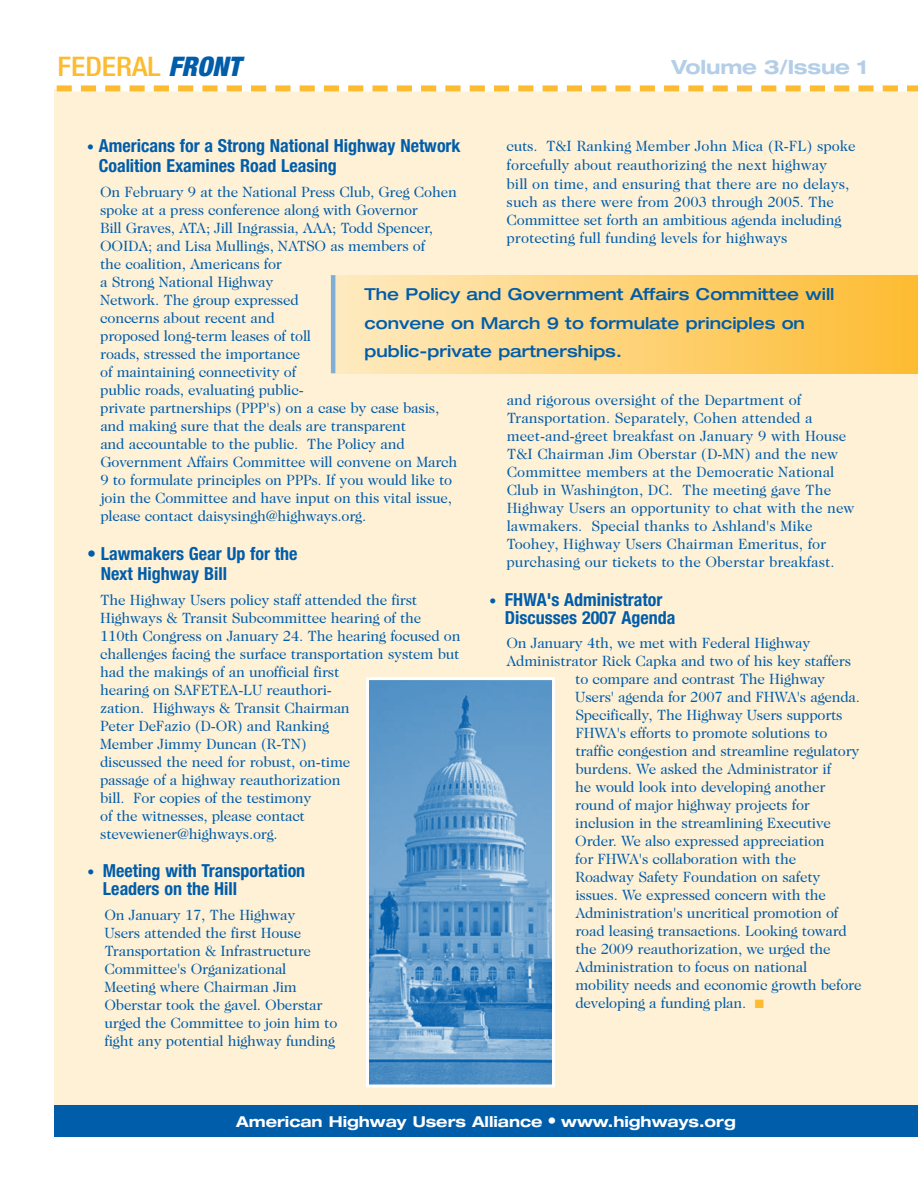
<style>
.page{position:relative;width:918px;height:1188px;background:#fff}
.page>*{position:absolute;margin:0;border:0;box-sizing:border-box;transform-origin:0 0}
.t1{font:500 condensed 27px "Helvetica Neue";color:#fdbb30;scale:1.1 1}
.t2{font:700 expanded 19.5px "Helvetica Neue LT Std";letter-spacing:-.01em;color:#b3cee6}
.t3{font:700 condensed 18px/19.5px "Helvetica Neue LT Std";color:#005daa}
.t4{font:500 expanded 16.5px/28.5px "Helvetica Neue LT Std";color:#005daa}
.t5{font:15px/18px "Caslon Two Twenty Four";letter-spacing:-.015em;color:#005daa}
.t6{font:700 expanded 15px "Helvetica Neue LT Std";color:#fff}
.s1{font-weight:900;font-style:italic;color:#005daa}
.s2{font-family:"Caslon Two Twenty Four";font-weight:400;font-stretch:normal;font-size:15px}
.s3{font-weight:500;font-stretch:condensed;font-size:18px}
</style>
<div class="page">
<div style="left:55px;top:89px;width:863px;height:1046px;background:#fff1d6"></div>
<svg style="left:57px;top:85px;width:861px;height:6px"></svg>
<div style="left:54px;top:1105px;width:864px;height:32px;background:#005daa"></div>
<img style="left:370px;top:681px;width:181px;height:403px">
<div style="left:366px;top:677px;width:189px;height:411px;border:3px solid #fff"></div>
<div style="left:333px;top:275px;width:585px;height:98px;background:linear-gradient(to right,#feeac1,#fdbc31)"></div>
<hr style="left:331px;top:275px;width:4px;height:98px;background:#80aed5">
<h1 class="t1" style="left:57px;top:50px;width:168px">FEDERAL <span class="s1">FRONT</span></h1>
<h2 class="t2" style="left:671px;top:54px;width:198px">Volume 3/Issue 1</h2>
<p class="t3" style="left:99px;top:136px;width:363px;text-indent:-12px"><span class="s2">•</span> Americans for a Strong National Highway Network<br>Coalition Examines Road Leasing</p>
<p class="t5" style="left:100px;top:182px;width:359px">On February 9 at the National Press Club, Greg Cohen spoke at a press conference along with Governor<br>Bill Graves, ATA; Jill Ingrassia, AAA; Todd Spencer, OOIDA; and Lisa Mullings, NATSO as members of<br>the coalition, Americans for<br>a Strong National Highway<br>Network. The group expressed<br>concerns about recent and<br>proposed long-term leases of toll<br>roads, stressed the importance<br>of maintaining connectivity of<br>public roads, evaluating public-<br>private partnerships (PPP's) on a case by case basis, and making sure that the deals are transparent<br>and accountable to the public. The Policy and Government Affairs Committee will convene on March 9 to formulate principles on PPPs. If you would like to join the Committee and have input on this vital issue, please contact daisysingh@highways.org.</p>
<p class="t3" style="left:101px;top:544px;width:198px;text-indent:-14px">• Lawmakers Gear Up for the<br>Next Highway Bill</p>
<p class="t5" style="left:100px;top:590px;width:362px">The Highway Users policy staff attended the first Highways &amp; Transit Subcommittee hearing of the 110th Congress on January 24. The hearing focused on challenges facing the surface transportation system but had the makings of an unofficial first<br>hearing on SAFETEA-LU reauthori-<br>zation. Highways &amp; Transit Chairman<br>Peter DeFazio (D-OR) and Ranking<br>Member Jimmy Duncan (R-TN)<br>discussed the need for robust, on-time<br>passage of a highway reauthorization<br>bill. For copies of the testimony<br>of the witnesses, please contact stevewiener@highways.org.</p>
<p class="t3" style="left:103px;top:861px;width:204px;line-height:18px;text-indent:-16px"><span class="s2">•</span> Meeting with Transportation<br>Leaders on the Hill</p>
<p class="t5" style="left:104px;top:905px;width:234px">On January 17, The Highway<br>Users attended the first House<br>Transportation &amp; Infrastructure<br>Committee's Organizational<br>Meeting where Chairman Jim<br>Oberstar took the gavel. Oberstar urged the Committee to join him to fight any potential highway funding</p>
<p class="t5" style="left:507px;top:137px;width:351px;line-height:18.5px">cuts. T&amp;I Ranking Member John Mica (R-FL) spoke forcefully about reauthorizing the next highway<br>bill on time, and ensuring that there are no delays, such as there were from 2003 through 2005. The Committee set forth an ambitious agenda including protecting full funding levels for highways</p>
<p class="t4" style="left:365px;top:280px;width:471px">The Policy and Government Affairs Committee will convene on March 9 to formulate principles on public-private partnerships.</p>
<p class="t5" style="left:506px;top:391px;width:349px">and rigorous oversight of the Department of Transportation. Separately, Cohen attended a meet-and-greet breakfast on January 9 with House T&amp;I Chairman Jim Oberstar (D-MN) and the new Committee members at the Democratic National Club in Washington, DC. The meeting gave The Highway Users an opportunity to chat with the new lawmakers. Special thanks to Ashland's Mike Toohey, Highway Users Chairman Emeritus, for purchasing our tickets to the Oberstar breakfast.</p>
<p class="t3" style="left:505px;top:590px;width:172px;line-height:18px;text-indent:-16px"><span class="s2">•</span> FHWA's Administrator<br>Discusses 2007 Agenda</p>
<p class="t5" style="left:506px;top:634px;width:306px">On January 4th, we met with Federal Highway</p>
<p class="t5" style="left:506px;top:652px;width:346px">Administrator Rick Capka and two of his key staffers</p>
<p class="t5" style="left:575px;top:670px;width:252px">to compare and contrast The Highway</p>
<p class="t5" style="left:575px;top:688px;width:286px">Users' agenda for 2007 and FHWA's agenda.</p>
<p class="t5" style="left:575px;top:706px;width:269px">Specifically, The Highway Users supports</p>
<p class="t5" style="left:575px;top:724px;width:254px">FHWA's efforts to promote solutions to</p>
<p class="t5" style="left:575px;top:742px;width:286px">traffic congestion and streamline regulatory</p>
<p class="t5" style="left:575px;top:760px;width:257px">burdens. We asked the Administrator if</p>
<p class="t5" style="left:575px;top:778px;width:252px">he would look into developing another</p>
<p class="t5" style="left:575px;top:796px;width:236px">round of major highway projects for</p>
<p class="t5" style="left:575px;top:814px;width:257px">inclusion in the streamlining Executive</p>
<p class="t5" style="left:575px;top:832px;width:251px">Order. We also expressed appreciation</p>
<p class="t5" style="left:575px;top:850px;width:222px">for FHWA's collaboration with the</p>
<p class="t5" style="left:575px;top:868px;width:247px">Roadway Safety Foundation on safety</p>
<p class="t5" style="left:575px;top:886px;width:252px">issues. We expressed concern with the</p>
<p class="t5" style="left:575px;top:904px;width:265px">Administration's uncritical promotion of</p>
<p class="t5" style="left:575px;top:922px;width:273px">road leasing transactions. Looking toward</p>
<p class="t5" style="left:575px;top:940px;width:257px">the 2009 reauthorization, we urged the</p>
<p class="t5" style="left:575px;top:958px;width:233px">Administration to focus on national</p>
<p class="t5" style="left:575px;top:976px;width:288px">mobility needs and economic growth before</p>
<p class="t5" style="left:575px;top:994px;width:172px">developing a funding plan.</p>
<p class="t6" style="left:236px;top:1113px;width:501px">American Highway Users Alliance <span class="s3">•</span> www.highways.org</p>
</div>
